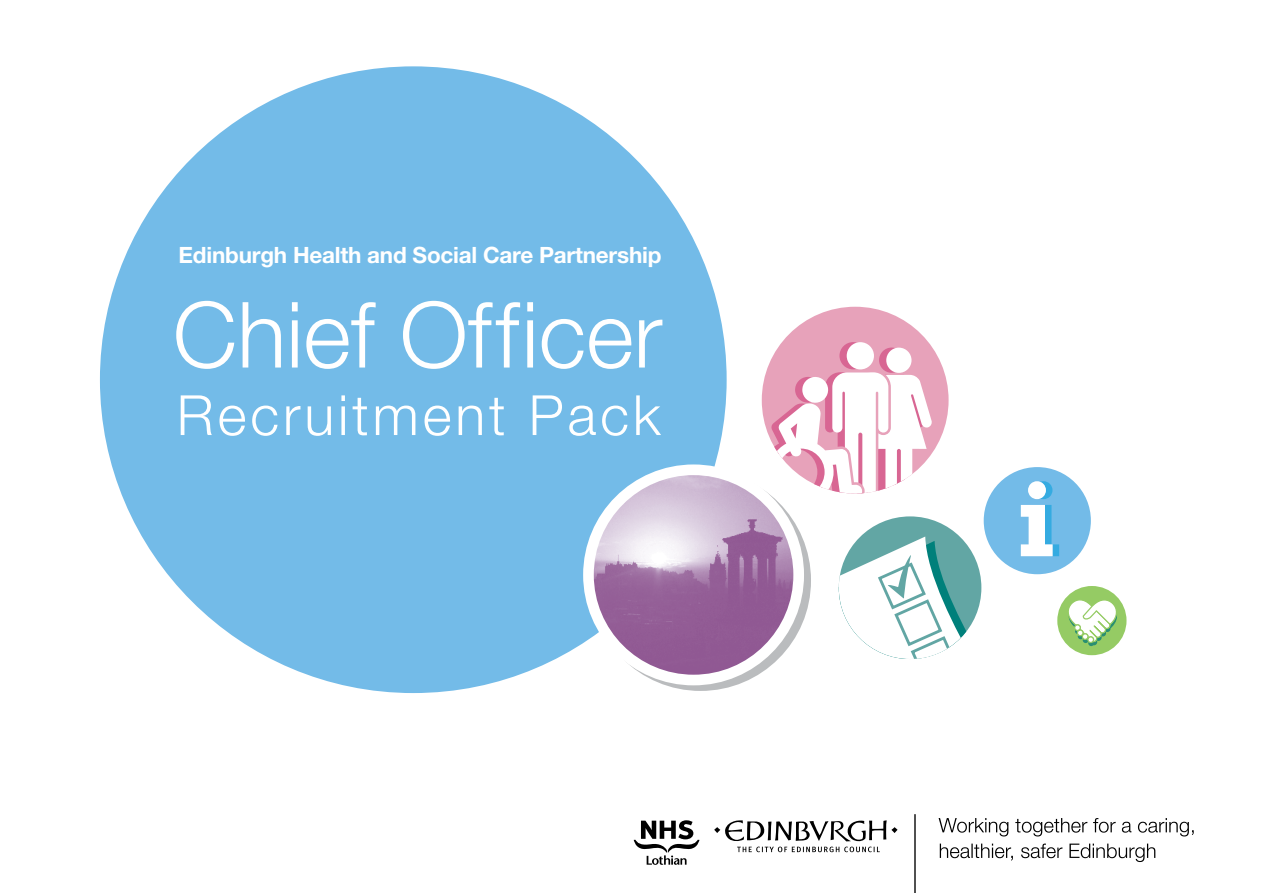
<style>
.page{position:relative;width:1263px;height:893px;background:#fff}
.page>*{position:absolute;margin:0;border:0;box-sizing:border-box;transform-origin:0 0}
.t1{font:300 91.5px "Helvetica Neue LT";color:#fff}
.t2{font:300 55.5px "Helvetica Neue LT";letter-spacing:.07em;color:#fff}
.t3{font:700 22.5px "Helvetica Neue LT";letter-spacing:-.01em;color:#fff}
</style>
<div class="page">
<div style="left:100px;top:66px;width:627px;height:627px;background:#73bbe8;border-radius:50%"></div>
<div style="left:839px;top:516px;width:142px;height:143px;background:#62a6a4;border-radius:50%"></div>
<svg style="left:839px;top:536px;width:142px;height:123px"></svg>
<div style="left:1057px;top:586px;width:69px;height:69px;background:#95cb64;border-radius:50%"></div>
<svg style="left:1065px;top:596px;width:55px;height:50px"></svg>
<div style="left:984px;top:467px;width:107px;height:107px;background:#73bbe8;border-radius:50%"></div>
<svg style="left:1021px;top:481px;width:38px;height:75px"></svg>
<div style="left:762px;top:307px;width:186px;height:187px;background:#e7a2ba;border-radius:50%"></div>
<svg style="left:762px;top:342px;width:170px;height:152px"></svg>
<div style="left:590px;top:470px;width:221px;height:221px;background:#babcbe;border-radius:50%"></div>
<div style="left:583px;top:464px;width:221px;height:221px;background:#fff;border-radius:50%"></div>
<img style="left:594px;top:475px;width:199px;height:200px;border-radius:100px">
<hr style="left:914px;top:814px;width:2px;height:79px;background:#000">
<svg style="left:634px;top:818px;width:560px;height:47px"></svg>
<p class="t3" style="left:179px;top:241px;width:484px">Edinburgh Health and Social Care Partnership</p>
<h1 class="t1" style="left:173px;top:279px;width:491px">Chief Officer</h1>
<h2 class="t2" style="left:177px;top:381px;width:485px">Recruitment Pack</h2>
</div>
